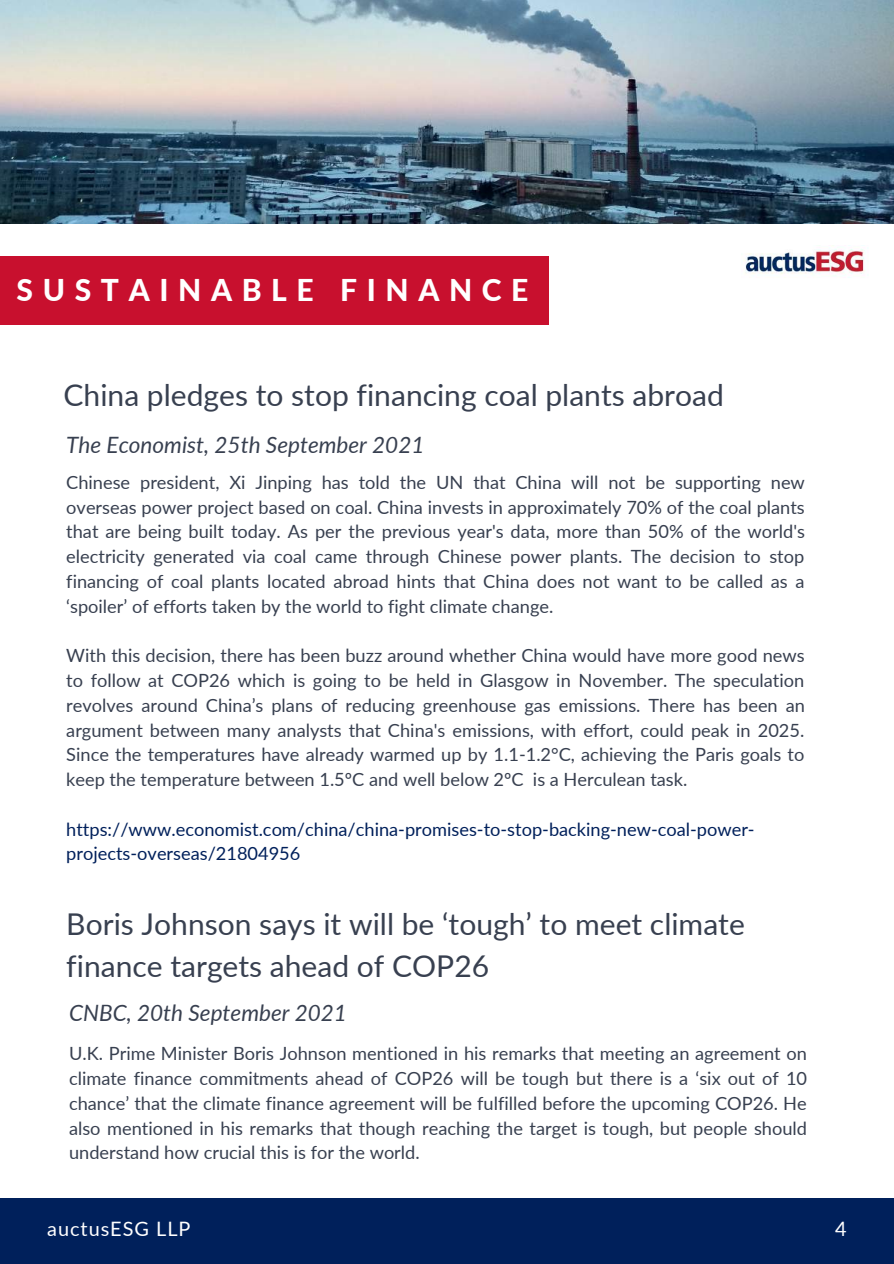
<style>
.page{position:relative;width:894px;height:1264px;background:#fff}
.page>*{position:absolute;margin:0;border:0;box-sizing:border-box;transform-origin:0 0}
.t1{font:30px/41.7px "Lato";color:#384050}
.t2{font:800 30px "Lato";letter-spacing:.32em;color:#fff}
.t3{font:italic 22.5px "Lato";color:#384050}
.t4{font:19.8px "Lato";letter-spacing:.05em;color:#fff}
.t5{font:18.15px/24.8px "Lato";color:#384050;text-align:justify}
.t6{font:18.15px/24.8px "Lato";color:#00205b}
</style>
<div class="page">
<div style="left:0;top:1198px;width:893px;height:65px;background:#00205b"></div>
<div style="left:0;top:256px;width:548px;height:69px;background:#c8102e"></div>
<img style="left:0;top:0;width:893px;height:223px">
<img style="left:744px;top:249px;width:121px;height:29px">
<h1 class="t2" style="left:17px;top:271px;width:513px">SUSTAINABLE FINANCE</h1>
<h1 class="t1" style="left:64px;top:374px;width:661px">China pledges to stop financing coal plants abroad</h1>
<p class="t3" style="left:66px;top:431px;width:359px">The Economist, 25th September 2021</p>
<p class="t5" style="left:66px;top:469px;width:740px">Chinese president, Xi Jinping has told the UN that China will not be supporting new overseas power project based on coal. China invests in approximately 70% of the coal plants that are being built today. As per the previous year's data, more than 50% of the world's electricity generated via coal came through Chinese power plants. The decision to stop financing of coal plants located abroad hints that China does not want to be called as a ‘spoiler’ of efforts taken by the world to fight climate change.</p>
<p class="t5" style="left:66px;top:642px;width:740px">With this decision, there has been buzz around whether China would have more good news to follow at COP26 which is going to be held in Glasgow in November. The speculation revolves around China’s plans of reducing greenhouse gas emissions. There has been an argument between many analysts that China's emissions, with effort, could peak in 2025.<br>Since the temperatures have already warmed up by 1.1-1.2°C, achieving the Paris goals to keep the temperature between 1.5ºC and well below 2ºC is a Herculean task.</p>
<p class="t6" style="left:66px;top:816px;width:689px">https://www.economist.com/china/china-promises-to-stop-backing-new-coal-power&shy;projects-overseas/21804956</p>
<h1 class="t1" style="left:66px;top:902px;width:680px">Boris Johnson says it will be ‘tough’ to meet climate finance targets ahead of COP26</h1>
<p class="t3" style="left:69px;top:998px;width:279px">CNBC, 20th September 2021</p>
<p class="t5" style="left:69px;top:1040px;width:739px">U.K. Prime Minister Boris Johnson mentioned in his remarks that meeting an agreement on climate finance commitments ahead of COP26 will be tough but there is a ‘six out of 10 chance’ that the climate finance agreement will be fulfilled before the upcoming COP26. He also mentioned in his remarks that though reaching the target is tough, but people should understand how crucial this is for the world.</p>
<p class="t4" style="left:47px;top:1216px;width:145px">auctusESG LLP</p>
<p class="t4" style="left:834px;top:1216px;width:13px">4</p>
</div>
